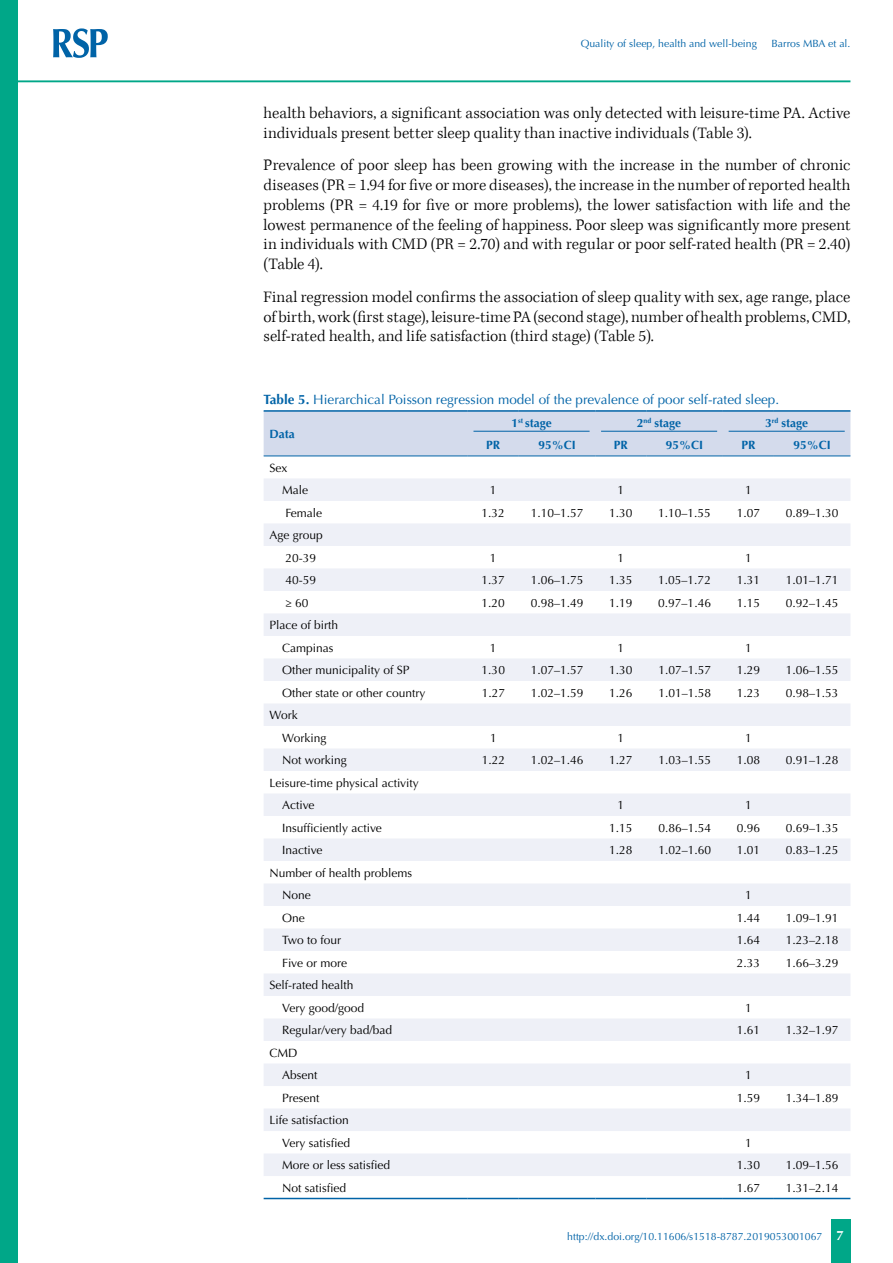
<style>
.page{position:relative;width:893px;height:1263px;background:#fff}
.page>*{position:absolute;margin:0;border:0;box-sizing:border-box;transform-origin:0 0}
.t1{font:300 16.5px/19.8px "Kepler Std";letter-spacing:.005em;color:#000;text-align:justify}
.t2{font:13.5px "Optima LT Std";color:#0063a7}
.t3{font:700 13.5px "Optima LT Std";color:#fff}
.t4{font:12px/22.5px "Optima LT Std";color:#000}
.t5{font:700 12px "Optima LT Std";color:#0063a7}
.t6{font:10.5px "Optima LT Std";color:#0063a7}
.s1{font-weight:700}
</style>
<div class="page">
<div style="left:831px;top:1220px;width:20px;height:43px;background:#00a788"></div>
<div style="left:0;top:0;width:18px;height:1263px;background:#00a788"></div>
<svg style="left:53px;top:28px;width:55px;height:30px"></svg>
<hr style="left:18px;top:80px;width:832px;height:2px;background:#00a788">
<div style="left:264px;top:412px;width:586px;height:44px;background:#d4dbec"></div>
<svg style="left:264px;top:479px;width:586px;height:697px;fill:#eef0f7"></svg>
<hr style="left:264px;top:410px;width:204px;height:2px;background:#0063a7">
<hr style="left:468px;top:410px;width:51px;height:2px;background:#0063a7">
<hr style="left:519px;top:410px;width:76px;height:2px;background:#0063a7">
<hr style="left:595px;top:410px;width:51px;height:2px;background:#0063a7">
<hr style="left:646px;top:410px;width:77px;height:2px;background:#0063a7">
<hr style="left:723px;top:410px;width:51px;height:2px;background:#0063a7">
<hr style="left:774px;top:410px;width:76px;height:2px;background:#0063a7">
<hr style="left:264px;top:456px;width:204px;height:1px;background:#0063a7">
<hr style="left:468px;top:456px;width:51px;height:1px;background:#0063a7">
<hr style="left:519px;top:456px;width:76px;height:1px;background:#0063a7">
<hr style="left:595px;top:456px;width:51px;height:1px;background:#0063a7">
<hr style="left:646px;top:456px;width:77px;height:1px;background:#0063a7">
<hr style="left:723px;top:456px;width:51px;height:1px;background:#0063a7">
<hr style="left:774px;top:456px;width:76px;height:1px;background:#0063a7">
<hr style="left:264px;top:1198px;width:204px;height:1px;background:#0063a7">
<hr style="left:468px;top:1198px;width:51px;height:1px;background:#0063a7">
<hr style="left:519px;top:1198px;width:76px;height:1px;background:#0063a7">
<hr style="left:595px;top:1198px;width:51px;height:1px;background:#0063a7">
<hr style="left:646px;top:1198px;width:77px;height:1px;background:#0063a7">
<hr style="left:723px;top:1198px;width:51px;height:1px;background:#0063a7">
<hr style="left:774px;top:1198px;width:76px;height:1px;background:#0063a7">
<hr style="left:473px;top:431px;width:117px;height:1px;background:#0063a7">
<hr style="left:601px;top:431px;width:116px;height:1px;background:#0063a7">
<hr style="left:729px;top:431px;width:116px;height:1px;background:#0063a7">
<p class="t6" style="left:581px;top:37px;width:178px">Quality of sleep, health and well-being</p>
<p class="t6" style="left:771px;top:37px;width:80px">Barros MBA et al.</p>
<h1 class="t1" style="left:264px;top:103px;width:588px">health behaviors, a significant association was only detected with leisure-time PA. Active individuals present better sleep quality than inactive individuals (Table 3).</h1>
<p class="t1" style="left:264px;top:156px;width:588px">Prevalence of poor sleep has been growing with the increase in the number of chronic diseases (PR = 1.94 for five or more diseases), the increase in the number of reported health problems (PR = 4.19 for five or more problems), the lower satisfaction with life and the lowest permanence of the feeling of happiness. Poor sleep was significantly more present in individuals with CMD (PR = 2.70) and with regular or poor self-rated health (PR = 2.40) (Table 4).</p>
<p class="t1" style="left:264px;top:287px;width:588px">Final regression model confirms the association of sleep quality with sex, age range, place of birth, work (first stage), leisure-time PA (second stage), number of health problems, CMD, self-rated health, and life satisfaction (third stage) (Table 5).</p>
<p class="t2" style="left:264px;top:392px;width:517px"><span class="s1">Table 5.</span> Hierarchical Poisson regression model of the prevalence of poor self-rated sleep.</p>
<p class="t5" style="left:269px;top:427px;width:27px">Data</p>
<p class="t5" style="left:511px;top:415px;width:42px">1<sup>st</sup> stage</p>
<p class="t5" style="left:637px;top:415px;width:46px">2<sup>nd</sup> stage</p>
<p class="t5" style="left:765px;top:415px;width:45px">3<sup>rd</sup> stage</p>
<p class="t4" style="left:282px;top:456px;width:28px;text-indent:-13px">Sex<br>Male</p>
<p class="t5" style="left:486px;top:438px;width:16px">PR</p>
<p class="t5" style="left:538px;top:438px;width:39px">95%CI</p>
<p class="t5" style="left:614px;top:438px;width:16px">PR</p>
<p class="t5" style="left:666px;top:438px;width:39px">95%CI</p>
<p class="t5" style="left:741px;top:438px;width:16px">PR</p>
<p class="t5" style="left:793px;top:438px;width:39px">95%CI</p>
<p class="t4" style="left:490px;top:479px;width:8px">1</p>
<p class="t4" style="left:617px;top:479px;width:8px">1</p>
<p class="t4" style="left:745px;top:479px;width:8px">1</p>
<p class="t4" style="left:285px;top:501px;width:38px">Female</p>
<p class="t4" style="left:482px;top:501px;width:25px">1.32</p>
<p class="t4" style="left:531px;top:501px;width:54px">1.10–1.57</p>
<p class="t4" style="left:609px;top:501px;width:25px">1.30</p>
<p class="t4" style="left:658px;top:501px;width:54px">1.10–1.55</p>
<p class="t4" style="left:737px;top:501px;width:25px">1.07</p>
<p class="t4" style="left:786px;top:501px;width:54px">0.89–1.30</p>
<p class="t4" style="left:285px;top:524px;width:39px;text-indent:-16px">Age group<br>20-39</p>
<p class="t4" style="left:490px;top:546px;width:8px">1</p>
<p class="t4" style="left:617px;top:546px;width:8px">1</p>
<p class="t4" style="left:745px;top:546px;width:8px">1</p>
<p class="t4" style="left:285px;top:569px;width:32px">40-59</p>
<p class="t4" style="left:482px;top:569px;width:25px">1.37</p>
<p class="t4" style="left:531px;top:569px;width:54px">1.06–1.75</p>
<p class="t4" style="left:609px;top:569px;width:25px">1.35</p>
<p class="t4" style="left:658px;top:569px;width:54px">1.05–1.72</p>
<p class="t4" style="left:737px;top:569px;width:25px">1.31</p>
<p class="t4" style="left:786px;top:569px;width:54px">1.01–1.71</p>
<p class="t4" style="left:285px;top:591px;width:25px">≥ 60</p>
<p class="t4" style="left:482px;top:591px;width:25px">1.20</p>
<p class="t4" style="left:531px;top:591px;width:54px">0.98–1.49</p>
<p class="t4" style="left:609px;top:591px;width:25px">1.19</p>
<p class="t4" style="left:658px;top:591px;width:54px">0.97–1.46</p>
<p class="t4" style="left:737px;top:591px;width:25px">1.15</p>
<p class="t4" style="left:786px;top:591px;width:54px">0.92–1.45</p>
<p class="t4" style="left:282px;top:614px;width:57px;text-indent:-13px">Place of birth<br>Campinas</p>
<p class="t4" style="left:490px;top:636px;width:8px">1</p>
<p class="t4" style="left:617px;top:636px;width:8px">1</p>
<p class="t4" style="left:745px;top:636px;width:8px">1</p>
<p class="t4" style="left:282px;top:659px;width:129px">Other municipality of SP</p>
<p class="t4" style="left:482px;top:659px;width:25px">1.30</p>
<p class="t4" style="left:531px;top:659px;width:54px">1.07–1.57</p>
<p class="t4" style="left:609px;top:659px;width:25px">1.30</p>
<p class="t4" style="left:658px;top:659px;width:54px">1.07–1.57</p>
<p class="t4" style="left:737px;top:659px;width:25px">1.29</p>
<p class="t4" style="left:786px;top:659px;width:54px">1.06–1.55</p>
<p class="t4" style="left:282px;top:681px;width:145px">Other state or other country</p>
<p class="t4" style="left:482px;top:681px;width:25px">1.27</p>
<p class="t4" style="left:531px;top:681px;width:54px">1.02–1.59</p>
<p class="t4" style="left:609px;top:681px;width:25px">1.26</p>
<p class="t4" style="left:658px;top:681px;width:54px">1.01–1.58</p>
<p class="t4" style="left:737px;top:681px;width:25px">1.23</p>
<p class="t4" style="left:786px;top:681px;width:54px">0.98–1.53</p>
<p class="t4" style="left:282px;top:704px;width:46px;text-indent:-13px">Work<br>Working</p>
<p class="t4" style="left:490px;top:726px;width:8px">1</p>
<p class="t4" style="left:618px;top:726px;width:8px">1</p>
<p class="t4" style="left:745px;top:726px;width:8px">1</p>
<p class="t4" style="left:282px;top:749px;width:66px">Not working</p>
<p class="t4" style="left:482px;top:749px;width:25px">1.22</p>
<p class="t4" style="left:531px;top:749px;width:54px">1.02–1.46</p>
<p class="t4" style="left:609px;top:749px;width:25px">1.27</p>
<p class="t4" style="left:658px;top:749px;width:54px">1.03–1.55</p>
<p class="t4" style="left:737px;top:749px;width:25px">1.08</p>
<p class="t4" style="left:786px;top:749px;width:54px">0.91–1.28</p>
<p class="t4" style="left:282px;top:771px;width:138px;text-indent:-13px">Leisure-time physical activity<br>Active</p>
<p class="t4" style="left:618px;top:794px;width:8px">1</p>
<p class="t4" style="left:745px;top:794px;width:8px">1</p>
<p class="t4" style="left:282px;top:816px;width:101px">Insufficiently active</p>
<p class="t4" style="left:609px;top:816px;width:25px">1.15</p>
<p class="t4" style="left:658px;top:816px;width:54px">0.86–1.54</p>
<p class="t4" style="left:737px;top:816px;width:25px">0.96</p>
<p class="t4" style="left:786px;top:816px;width:54px">0.69–1.35</p>
<p class="t4" style="left:282px;top:839px;width:42px">Inactive</p>
<p class="t4" style="left:609px;top:839px;width:25px">1.28</p>
<p class="t4" style="left:658px;top:839px;width:54px">1.02–1.60</p>
<p class="t4" style="left:737px;top:839px;width:25px">1.01</p>
<p class="t4" style="left:786px;top:839px;width:54px">0.83–1.25</p>
<p class="t4" style="left:282px;top:861px;width:131px;text-indent:-13px">Number of health problems<br>None</p>
<p class="t4" style="left:745px;top:884px;width:8px">1</p>
<p class="t4" style="left:282px;top:906px;width:24px">One</p>
<p class="t4" style="left:737px;top:906px;width:25px">1.44</p>
<p class="t4" style="left:786px;top:906px;width:54px">1.09–1.91</p>
<p class="t4" style="left:282px;top:929px;width:60px">Two to four</p>
<p class="t4" style="left:737px;top:929px;width:25px">1.64</p>
<p class="t4" style="left:786px;top:929px;width:54px">1.23–2.18</p>
<p class="t4" style="left:282px;top:951px;width:66px">Five or more</p>
<p class="t4" style="left:737px;top:951px;width:25px">2.33</p>
<p class="t4" style="left:786px;top:951px;width:54px">1.66–3.29</p>
<p class="t4" style="left:282px;top:974px;width:84px;text-indent:-13px">Self-rated health<br>Very good/good</p>
<p class="t4" style="left:745px;top:996px;width:8px">1</p>
<p class="t4" style="left:282px;top:1019px;width:111px">Regular/very bad/bad</p>
<p class="t4" style="left:737px;top:1019px;width:25px">1.61</p>
<p class="t4" style="left:786px;top:1019px;width:54px">1.32–1.97</p>
<p class="t4" style="left:282px;top:1041px;width:37px;text-indent:-13px">CMD<br>Absent</p>
<p class="t4" style="left:745px;top:1064px;width:8px">1</p>
<p class="t4" style="left:282px;top:1086px;width:39px">Present</p>
<p class="t4" style="left:737px;top:1086px;width:25px">1.59</p>
<p class="t4" style="left:786px;top:1086px;width:54px">1.34–1.89</p>
<p class="t4" style="left:269px;top:1109px;width:82px;text-align:right">Life satisfaction<br>Very satisfied</p>
<p class="t4" style="left:745px;top:1131px;width:8px">1</p>
<p class="t4" style="left:282px;top:1154px;width:110px">More or less satisfied</p>
<p class="t4" style="left:737px;top:1154px;width:25px">1.30</p>
<p class="t4" style="left:786px;top:1154px;width:54px">1.09–1.56</p>
<p class="t4" style="left:282px;top:1176px;width:66px">Not satisfied</p>
<p class="t4" style="left:737px;top:1176px;width:25px">1.67</p>
<p class="t4" style="left:786px;top:1176px;width:54px">1.31–2.14</p>
<p class="t6" style="left:567px;top:1230px;width:257px">http://dx.doi.org/10.11606/s1518-8787.2019053001067</p>
<p class="t3" style="left:836px;top:1228px;width:9px">7</p>
</div>
